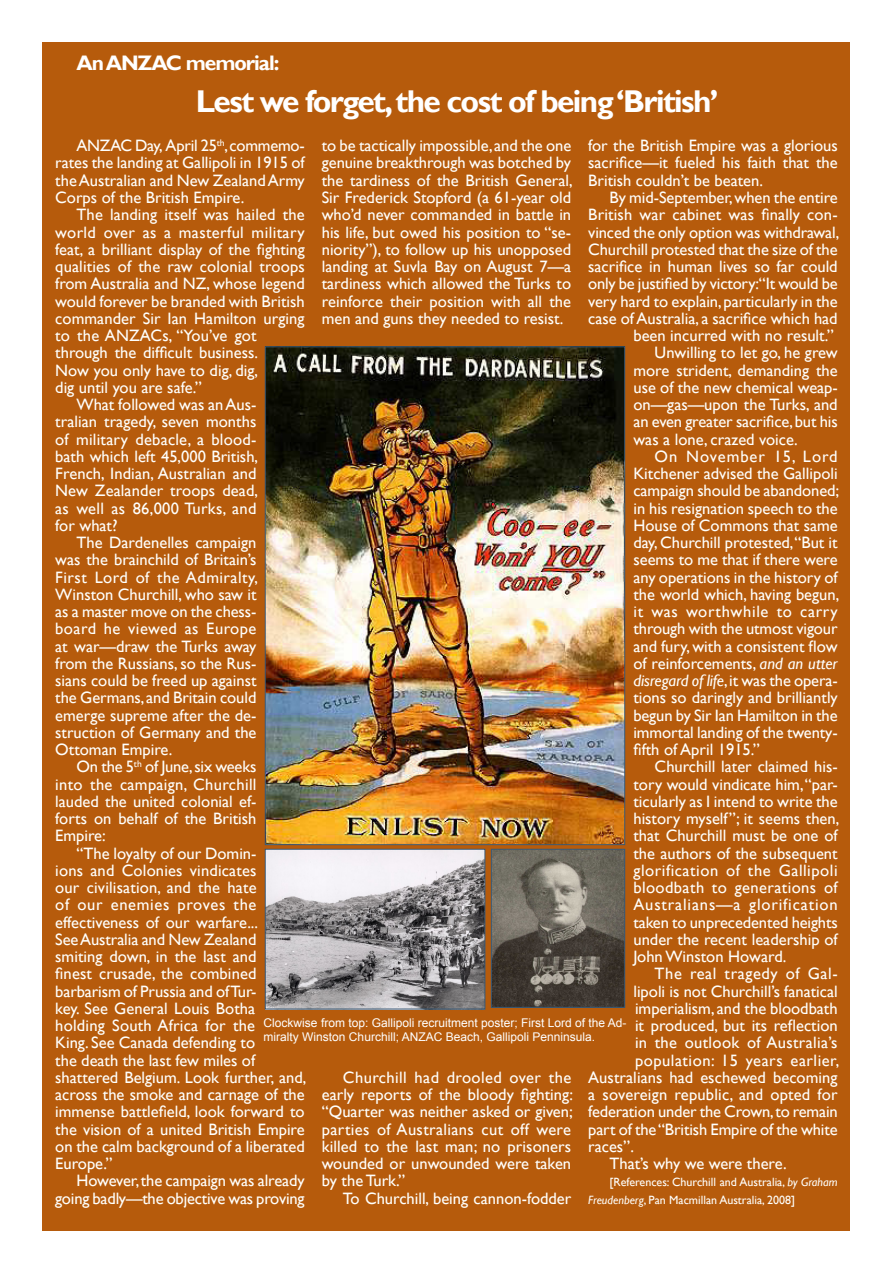
<style>
.page{position:relative;width:893px;height:1263px;background:#fff}
.page>*{position:absolute;margin:0;border:0;box-sizing:border-box;transform-origin:0 0}
.bt1{font:700 31.5px "Gill Sans";letter-spacing:-.05em;color:#fff}
.bt1-2{font:700 21px "Gill Sans";letter-spacing:-.05em;color:#fff}
.bt1-3{font:16.5px/17.2px "Gill Sans";color:#fffffc;text-align:justify}
.bt1-4{font:16.5px "Gill Sans";letter-spacing:.03em;color:#fffffc}
.bt1-5{font:16.5px "Gill Sans";letter-spacing:.02em;color:#fffffc}
.bt1-6{font:16.5px "Gill Sans";letter-spacing:.035em;color:#fffffc}
.Caption2{font:12px/14.4px "Arial";color:#fff}
.bt1-7{font:12px/17.2px "Gill Sans";color:#fffffc}
.s1{font-style:italic}
</style>
<div class="page">
<svg style="left:42px;top:1210px;width:21px;height:21px"></svg>
<div style="left:43px;top:127px;width:807px;height:1103px;background:#b65b0c"></div>
<div style="left:43px;top:43px;width:807px;height:95px;background:#b65b0c"></div>
<img style="left:267px;top:349px;width:356px;height:494px">
<img style="left:267px;top:851px;width:216px;height:156px">
<div style="left:265px;top:849px;width:220px;height:160px;border:1px solid #3a5975"></div>
<img style="left:493px;top:851px;width:130px;height:154px">
<div style="left:491px;top:849px;width:134px;height:158px;border:1px solid #3a5975"></div>
<p class="bt1-2" style="left:77px;top:50px;width:204px">An ANZAC memorial:</p>
<p class="bt1" style="left:196px;top:82px;width:524px">Lest we forget, the cost of being ‘British’</p>
<p class="bt1-3" style="left:55px;top:137px;width:251px;text-indent:21px">ANZAC Day, April 25<sup>th</sup>, commemo&shy;rates the landing at Gallipoli in 1915 of the Australian and New Zealand Army Corps of the British Empire.</p>
<p class="bt1-3" style="left:55px;top:206px;width:251px;text-align:left;text-indent:21px">The landing itself was hailed the world over as a masterful military feat, a brilliant display of the fighting qualities of the raw colonial troops from Australia and NZ, whose legend would forever be branded with British commander Sir Ian Hamilton urging to the ANZACs, “You’ve got through the difficult business.<br>Now you only have to dig, dig,<br>dig until you are safe.”</p>
<p class="bt1-3" style="left:55px;top:396px;width:204px;text-indent:21px">What followed was an Aus&shy;tralian tragedy, seven months of military debacle, a blood&shy;bath which left 45,000 British, French, Indian, Australian and New Zealander troops dead, as well as 86,000 Turks, and for what?</p>
<p class="bt1-3" style="left:55px;top:534px;width:204px;text-indent:21px">The Dardenelles campaign was the brainchild of Britain’s First Lord of the Admiralty, Winston Churchill, who saw it as a master move on the chess&shy;board he viewed as Europe at war—draw the Turks away from the Russians, so the Rus&shy;sians could be freed up against the Germans, and Britain could emerge supreme after the de&shy;struction of Germany and the Ottoman Empire.</p>
<p class="bt1-3" style="left:55px;top:758px;width:203px;text-indent:21px">On the 5<sup>th</sup> of June, six weeks into the campaign, Churchill lauded the united colonial ef&shy;forts on behalf of the British Empire:</p>
<p class="bt1-3" style="left:55px;top:845px;width:253px;text-align:left;text-indent:21px">“The loyalty of our Domin-<br>ions and Colonies vindicates<br>our civilisation, and the hate<br>of our enemies proves the effectiveness of our warfare...<br>See Australia and New Zealand smiting down, in the last and<br>finest crusade, the combined barbarism of Prussia and of Tur-<br>key. See General Louis Botha holding South Africa for the<br>King. See Canada defending to<br>the death the last few miles of shattered Belgium. Look further, and, across the smoke and carnage of the immense battlefield, look forward to the vision of a united British Empire on the calm background of a liberated<br>Europe.”</p>
<p class="bt1-3" style="left:55px;top:1172px;width:251px;text-align:right">However, the campaign was already going badly—the objective was proving</p>
<p class="bt1-3" style="left:588px;top:137px;width:251px">for the British Empire was a glorious sacrifice—it fueled his faith that the British couldn’t be beaten.</p>
<p class="bt1-3" style="left:609px;top:189px;width:230px">By mid-September, when the entire</p>
<p class="bt1-3" style="left:588px;top:206px;width:251px">British war cabinet was finally con-</p>
<p class="bt1-3" style="left:588px;top:224px;width:253px">vinced the only option was withdrawal,</p>
<p class="bt1-3" style="left:588px;top:241px;width:251px">Churchill protested that the size of the</p>
<p class="bt1-3" style="left:588px;top:258px;width:251px">sacrifice in human lives so far could</p>
<p class="bt1-3" style="left:588px;top:275px;width:251px">only be justified by victory:“It would be</p>
<p class="bt1-3" style="left:588px;top:293px;width:251px">very hard to explain, particularly in the</p>
<p class="bt1-3" style="left:588px;top:310px;width:251px">case of Australia, a sacrifice which had</p>
<p class="bt1-3" style="left:633px;top:327px;width:202px">been incurred with no result.”</p>
<p class="bt1-3" style="left:633px;top:344px;width:206px;text-indent:21px">Unwilling to let go, he grew more strident, demanding the use of the new chemical weap&shy;on—gas—upon the Turks, and an even greater sacrifice, but his was a lone, crazed voice.</p>
<p class="bt1-3" style="left:633px;top:448px;width:207px;text-indent:21px">On November 15, Lord Kitchener advised the Gallipoli campaign should be abandoned; in his resignation speech to the House of Commons that same day, Churchill protested,“But it seems to me that if there were any operations in the history of the world which, having begun, it was worthwhile to carry through with the utmost vigour and fury, with a consistent flow of reinforcements, <span class="s1">and an utter disregard of life</span>, it was the opera&shy;tions so daringly and brilliantly begun by Sir Ian Hamilton in the immortal landing of the twenty&shy;fifth of April 1915.”</p>
<p class="bt1-3" style="left:633px;top:758px;width:207px;text-indent:21px">Churchill later claimed his&shy;tory would vindicate him, “par&shy;ticularly as I intend to write the history myself”; it seems then, that Churchill must be one of the authors of the subsequent glorification of the Gallipoli bloodbath to generations of Australians—a glorification taken to unprecedented heights under the recent leadership of John Winston Howard.</p>
<p class="bt1-6" style="left:655px;top:964px;width:185px">The real tragedy of Gal-</p>
<p class="bt1-3" style="left:633px;top:983px;width:206px">lipoli is not Churchill’s fanatical</p>
<p class="bt1-3" style="left:635px;top:1000px;width:204px">imperialism, and the bloodbath</p>
<p class="bt1-3" style="left:635px;top:1017px;width:204px">it produced, but its reflection</p>
<p class="bt1-5" style="left:635px;top:1033px;width:204px">in the outlook of Australia’s</p>
<p class="bt1-4" style="left:635px;top:1050px;width:206px">population: 15 years earlier,</p>
<p class="bt1-3" style="left:588px;top:1069px;width:251px">Australians had eschewed becoming</p>
<p class="bt1-3" style="left:588px;top:1086px;width:251px">a sovereign republic, and opted for</p>
<p class="bt1-3" style="left:588px;top:1103px;width:251px">federation under the Crown, to remain</p>
<p class="bt1-3" style="left:588px;top:1121px;width:251px">part of the “British Empire of the white</p>
<p class="bt1-3" style="left:588px;top:1138px;width:47px">races”.</p>
<p class="bt1-3" style="left:609px;top:1155px;width:179px">That’s why we were there.</p>
<p class="bt1-7" style="left:588px;top:1174px;width:251px;text-indent:21px">[References: Churchill and Australia, <span class="s1">by Graham<br>Freudenberg</span>, Pan Macmillan Australia, 2008]</p>
<p class="bt1-3" style="left:322px;top:137px;width:252px">to be tactically impossible, and the one genuine breakthrough was botched by the tardiness of the British General, Sir Frederick Stopford (a 61-year old who’d never commanded in battle in his life, but owed his position to “se&shy;niority”), to follow up his unopposed landing at Suvla Bay on August 7—a tardiness which allowed the Turks to reinforce their position with all the men and guns they needed to resist.</p>
<p class="Caption2" style="left:264px;top:1015px;width:364px">Clockwise from top: Gallipoli recruitment poster; First Lord of the Ad&shy;miralty Winston Churchill; ANZAC Beach, Gallipoli Penninsula.</p>
<p class="bt1-3" style="left:322px;top:1069px;width:253px;text-indent:21px">Churchill had drooled over the early reports of the bloody fighting: “Quarter was neither asked or given; parties of Australians cut off were killed to the last man; no prisoners wounded or unwounded were taken by the Turk.”</p>
<p class="bt1-3" style="left:343px;top:1190px;width:230px">To Churchill, being cannon-fodder</p>
</div>
